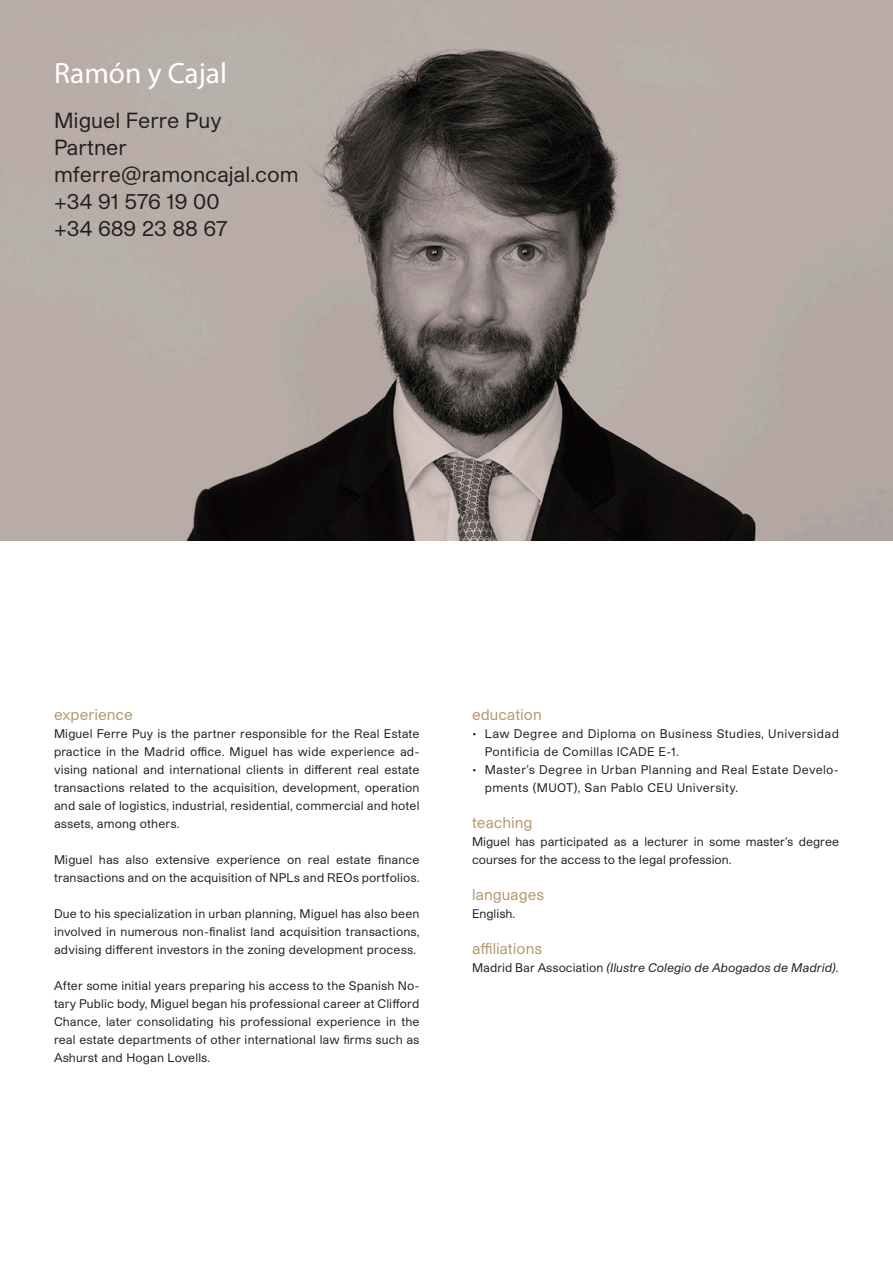
<style>
.page{position:relative;width:893px;height:1263px;background:#fff}
.page>*{position:absolute;margin:0;border:0;box-sizing:border-box;transform-origin:0 0}
.t1{font:29.4px "Myriad Pro";color:#fff}
.t2{font:21px "Studio Pro";color:#231f20}
.formacion{font:15px "Studio Pro";color:#b3966e}
.cuerpo_de_texto{font:12px/18px "Studio Pro";letter-spacing:.01em;color:#231f20;text-align:justify}
.cuerpo_de_texto-2{font:12px/18px "Studio Pro";letter-spacing:.03em;color:#231f20}
.formacion-2{font:italic 12px "Studio Pro";color:#231f20}
.s1{font-style:normal}
</style>
<div class="page">
<img style="left:0;top:0;width:893px;height:540px">
<h1 class="t1" style="left:54px;top:55px;width:175px">Ramón y Cajal</h1>
<p class="t2" style="left:54px;top:107px;width:169px">Miguel Ferre Puy</p>
<p class="t2" style="left:54px;top:134px;width:74px">Partner</p>
<p class="t2" style="left:54px;top:161px;width:246px">mferre@ramoncajal.com</p>
<p class="t2" style="left:54px;top:188px;width:167px">+34 91 576 19 00</p>
<p class="t2" style="left:54px;top:215px;width:175px">+34 689 23 88 67</p>
<p class="formacion" style="left:54px;top:705px;width:80px">experience</p>
<p class="cuerpo_de_texto" style="left:54px;top:724px;width:367px">Miguel Ferre Puy is the partner responsible for the Real Estate practice in the Madrid office. Miguel has wide experience ad&shy;vising national and international clients in different real estate transactions related to the acquisition, development, operation and sale of logistics, industrial, residential, commercial and hotel assets, among others.</p>
<p class="cuerpo_de_texto" style="left:54px;top:850px;width:367px">Miguel has also extensive experience on real estate finance transactions and on the acquisition of NPLs and REOs portfolios.</p>
<p class="cuerpo_de_texto" style="left:54px;top:904px;width:367px">Due to his specialization in urban planning, Miguel has also been involved in numerous non-finalist land acquisition transactions, advising different investors in the zoning development process.</p>
<p class="cuerpo_de_texto" style="left:54px;top:976px;width:367px">After some initial years preparing his access to the Spanish No&shy;tary Public body, Miguel began his professional career at Clifford Chance, later consolidating his professional experience in the real estate departments of other international law firms such as Ashurst and Hogan Lovells.</p>
<p class="formacion" style="left:472px;top:705px;width:71px">education</p>
<p class="cuerpo_de_texto-2" style="left:485px;top:724px;width:356px;text-indent:-13px">• Law Degree and Diploma on Business Studies, Universidad<br>Pontificia de Comillas ICADE E-1.</p>
<p class="cuerpo_de_texto-2" style="left:485px;top:760px;width:356px;text-indent:-13px">• Master’s Degree in Urban Planning and Real Estate Develo&shy;pments (MUOT), San Pablo CEU University.</p>
<p class="formacion" style="left:472px;top:813px;width:62px">teaching</p>
<p class="cuerpo_de_texto" style="left:472px;top:832px;width:368px">Miguel has participated as a lecturer in some master’s degree courses for the access to the legal profession.</p>
<p class="formacion" style="left:472px;top:885px;width:74px">languages</p>
<p class="cuerpo_de_texto" style="left:472px;top:904px;width:45px">English.</p>
<p class="formacion" style="left:472px;top:939px;width:72px">affiliations</p>
<p class="formacion-2" style="left:472px;top:960px;width:368px"><span class="s1">Madrid Bar Association</span> (Ilustre Colegio de Abogados de Madrid).</p>
</div>
